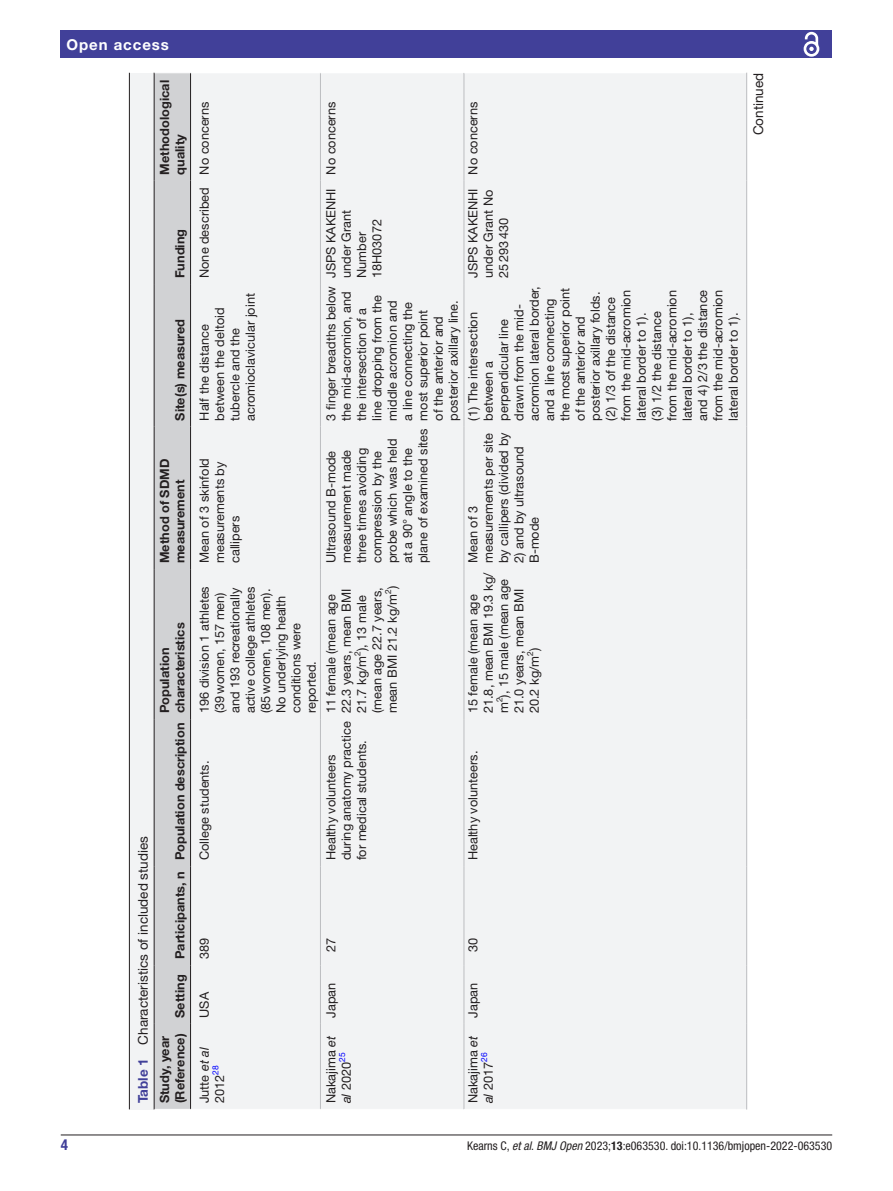
<style>
.page{position:relative;width:893px;height:1191px;background:#fff}
.page>*{position:absolute;margin:0;border:0;box-sizing:border-box;transform-origin:0 0}
.t1{font:700 15px "Helvetica Neue LT Std";letter-spacing:.065em;color:#fff}
.t2{font:700 condensed 15px "Helvetica Neue LT Std";color:#414099}
.t3{font:13.5px "Helvetica Neue LT Std";color:#231f20}
.t4{font:12.75px/15.3px "Helvetica Neue LT Std";color:#231f20}
.t5{font:700 12.75px/15.3px "Helvetica Neue LT Std";color:#231f20}
.t6{font:condensed 12px "Helvetica Neue LT Std";color:#231f20}
.t7{font:8.4px "Helvetica Neue LT Std";color:#00f}
.t8{font:8.4px "Helvetica Neue LT Std";color:#231f20}
.s1{font-weight:700;color:#414099}
.s2{font-style:italic}
.s3{font-weight:700}
</style>
<div class="page">
<hr style="left:61px;top:1134px;width:771px;height:1px;background:#231f20">
<div style="left:61px;top:31px;width:771px;height:27px;background:#414099"></div>
<svg style="left:803px;top:31px;width:17px;height:26px"></svg>
<div style="left:130px;top:73px;width:617px;height:1036px;background:#f2f3f4"></div>
<hr style="left:129px;top:73px;width:1px;height:1036px;background:#231f20">
<div style="left:155px;top:73px;width:35px;height:1036px;background:#d1d2d4"></div>
<hr style="left:154px;top:1023px;width:1px;height:86px;background:#231f20">
<hr style="left:190px;top:1023px;width:1px;height:86px;background:#231f20">
<hr style="left:154px;top:965px;width:1px;height:58px;background:#231f20">
<hr style="left:190px;top:965px;width:1px;height:58px;background:#231f20">
<hr style="left:154px;top:866px;width:1px;height:99px;background:#231f20">
<hr style="left:190px;top:866px;width:1px;height:99px;background:#231f20">
<hr style="left:154px;top:719px;width:1px;height:147px;background:#231f20">
<hr style="left:190px;top:719px;width:1px;height:147px;background:#231f20">
<hr style="left:154px;top:569px;width:1px;height:150px;background:#231f20">
<hr style="left:190px;top:569px;width:1px;height:150px;background:#231f20">
<hr style="left:154px;top:426px;width:1px;height:143px;background:#231f20">
<hr style="left:190px;top:426px;width:1px;height:143px;background:#231f20">
<hr style="left:154px;top:284px;width:1px;height:142px;background:#231f20">
<hr style="left:190px;top:284px;width:1px;height:142px;background:#231f20">
<hr style="left:154px;top:180px;width:1px;height:104px;background:#231f20">
<hr style="left:190px;top:180px;width:1px;height:104px;background:#231f20">
<hr style="left:154px;top:73px;width:1px;height:107px;background:#231f20">
<hr style="left:190px;top:73px;width:1px;height:107px;background:#231f20">
<hr style="left:320px;top:1023px;width:1px;height:86px;background:#bcbdc0">
<hr style="left:320px;top:965px;width:1px;height:58px;background:#bcbdc0">
<hr style="left:320px;top:866px;width:1px;height:99px;background:#bcbdc0">
<hr style="left:320px;top:719px;width:1px;height:147px;background:#bcbdc0">
<hr style="left:320px;top:569px;width:1px;height:150px;background:#bcbdc0">
<hr style="left:320px;top:426px;width:1px;height:143px;background:#bcbdc0">
<hr style="left:320px;top:284px;width:1px;height:142px;background:#bcbdc0">
<hr style="left:320px;top:180px;width:1px;height:104px;background:#bcbdc0">
<hr style="left:320px;top:73px;width:1px;height:107px;background:#bcbdc0">
<hr style="left:464px;top:1023px;width:1px;height:86px;background:#bcbdc0">
<hr style="left:464px;top:965px;width:1px;height:58px;background:#bcbdc0">
<hr style="left:464px;top:866px;width:1px;height:99px;background:#bcbdc0">
<hr style="left:464px;top:719px;width:1px;height:147px;background:#bcbdc0">
<hr style="left:464px;top:569px;width:1px;height:150px;background:#bcbdc0">
<hr style="left:464px;top:426px;width:1px;height:143px;background:#bcbdc0">
<hr style="left:464px;top:284px;width:1px;height:142px;background:#bcbdc0">
<hr style="left:464px;top:180px;width:1px;height:104px;background:#bcbdc0">
<hr style="left:464px;top:73px;width:1px;height:107px;background:#bcbdc0">
<hr style="left:746px;top:1023px;width:1px;height:86px;background:#bcbdc0">
<hr style="left:746px;top:965px;width:1px;height:58px;background:#bcbdc0">
<hr style="left:746px;top:866px;width:1px;height:99px;background:#bcbdc0">
<hr style="left:746px;top:719px;width:1px;height:147px;background:#bcbdc0">
<hr style="left:746px;top:569px;width:1px;height:150px;background:#bcbdc0">
<hr style="left:746px;top:426px;width:1px;height:143px;background:#bcbdc0">
<hr style="left:746px;top:284px;width:1px;height:142px;background:#bcbdc0">
<hr style="left:746px;top:180px;width:1px;height:104px;background:#bcbdc0">
<hr style="left:746px;top:73px;width:1px;height:107px;background:#bcbdc0">
<p class="t1" style="left:66px;top:35px;width:104px">Open access</p>
<p class="t5" style="left:157px;top:174px;width:96px;rotate:-90deg">Methodological quality</p>
<p class="t5" style="left:172px;top:278px;width:51px;rotate:-90deg">Funding</p>
<p class="t5" style="left:172px;top:420px;width:103px;rotate:-90deg">Site(s) measured</p>
<p class="t5" style="left:157px;top:563px;width:106px;rotate:-90deg">Method of SDMD measurement</p>
<p class="t3" style="left:135px;top:1103px;width:269px;rotate:-90deg"><span class="s1">Table 1</span> Characteristics of included studies</p>
<p class="t5" style="left:157px;top:713px;width:92px;rotate:-90deg">Population characteristics</p>
<p class="t5" style="left:157px;top:1103px;width:382px;rotate:-90deg">Study, year<br>(Reference) Setting Participants, n Population description</p>
<p class="t4" style="left:196px;top:278px;width:178px;rotate:-90deg">None described No concerns</p>
<p class="t4" style="left:196px;top:420px;width:129px;rotate:-90deg">Half the distance between the deltoid tubercle and the acromioclavicular joint</p>
<p class="t4" style="left:196px;top:563px;width:107px;rotate:-90deg">Mean of 3 skinfold measurements by callipers</p>
<p class="t4" style="left:323px;top:174px;width:74px;rotate:-90deg">No concerns</p>
<p class="t4" style="left:323px;top:278px;width:91px;rotate:-90deg">JSPS KAKENHI under Grant<br>Number<br>18H03072</p>
<p class="t4" style="left:465px;top:174px;width:74px;rotate:-90deg">No concerns</p>
<p class="t4" style="left:465px;top:278px;width:91px;text-align:justify;rotate:-90deg">JSPS KAKENHI under Grant No 25293430</p>
<p class="t4" style="left:323px;top:420px;width:136px;rotate:-90deg">3 finger breadths below the mid-acromion, and the intersection of a line dropping from the middle acromion and<br>a line connecting the most superior point<br>of the anterior and posterior axillary line.</p>
<p class="t4" style="left:465px;top:420px;width:136px;rotate:-90deg">(1) The intersection between a perpendicular line drawn from the mid&shy;acromion lateral border, and a line connecting the most superior point of the anterior and posterior axillary folds. (2) 1/3 of the distance from the mid-acromion lateral border to 1).<br>(3) 1/2 the distance from the mid-acromion lateral border to 1),<br>and 4) 2/3 the distance from the mid-acromion lateral border to 1).</p>
<p class="t4" style="left:323px;top:563px;width:136px;rotate:-90deg">Ultrasound B-mode measurement made three times avoiding compression by the probe which was held at a 90° angle to the plane of examined sites</p>
<p class="t4" style="left:465px;top:563px;width:132px;rotate:-90deg">Mean of 3 measurements per site by callipers (divided by</p>
<p class="t4" style="left:511px;top:563px;width:118px;rotate:-90deg">2) and by ultrasound<br>B-mode</p>
<p class="t4" style="left:323px;top:713px;width:129px;rotate:-90deg">11 female (mean age<br>22.3 years, mean BMI<br>21.7 kg/m<sup>2</sup>), 13 male (mean age 22.7 years, mean BMI 21.2 kg/m )</p>
<p class="t4" style="left:196px;top:713px;width:129px;rotate:-90deg">196 division 1 athletes (39women, 157 men) and 193 recreationally active college athletes (85women, 108 men).<br>No underlying health conditions were reported.</p>
<p class="t8" style="left:383px;top:594px;width:6px;rotate:-90deg">2</p>
<p class="t4" style="left:196px;top:860px;width:101px;rotate:-90deg">College students.</p>
<p class="t4" style="left:196px;top:959px;width:23px;rotate:-90deg">389</p>
<p class="t4" style="left:196px;top:1017px;width:27px;rotate:-90deg">USA</p>
<p class="t4" style="left:196px;top:1103px;width:58px;rotate:-90deg">Jutte <span class="s2">et al<br></span>2012<sup>28</sup></p>
<p class="t4" style="left:323px;top:860px;width:140px;rotate:-90deg">Healthy volunteers during anatomy practice for medical students.</p>
<p class="t4" style="left:323px;top:951px;width:16px;rotate:-90deg">27</p>
<p class="t4" style="left:323px;top:1017px;width:36px;rotate:-90deg">Japan</p>
<p class="t4" style="left:323px;top:1103px;width:69px;rotate:-90deg">Nakajima <span class="s2">et al</span> 2020</p>
<p class="t7" style="left:337px;top:1062px;width:11px;rotate:-90deg">25</p>
<p class="t4" style="left:465px;top:713px;width:142px;rotate:-90deg">15 female (mean age<br>21.8, mean BMI 19.3 kg/ m ), 15 male (mean age</p>
<p class="t4" style="left:511px;top:713px;width:126px;rotate:-90deg">21.0 years, mean BMI<br>20.2 kg/m<sup>2</sup>)</p>
<p class="t8" style="left:494px;top:702px;width:6px;rotate:-90deg">2</p>
<p class="t4" style="left:465px;top:860px;width:111px;rotate:-90deg">Healthy volunteers.</p>
<p class="t4" style="left:465px;top:951px;width:16px;rotate:-90deg">30</p>
<p class="t4" style="left:465px;top:1017px;width:36px;rotate:-90deg">Japan</p>
<p class="t4" style="left:465px;top:1103px;width:69px;rotate:-90deg">Nakajima <span class="s2">et al</span> 2017</p>
<p class="t7" style="left:479px;top:1062px;width:11px;rotate:-90deg">26</p>
<p class="t3" style="left:750px;top:135px;width:64px;rotate:-90deg">Continued</p>
<p class="t2" style="left:61px;top:1135px;width:9px">4</p>
<p class="t6" style="left:467px;top:1138px;width:367px">Kearns C, <span class="s2">et al</span>. <span class="s2">BMJ Open</span> 2023;<span class="s3">13</span>:e063530. doi:10.1136/bmjopen-2022-063530</p>
</div>
